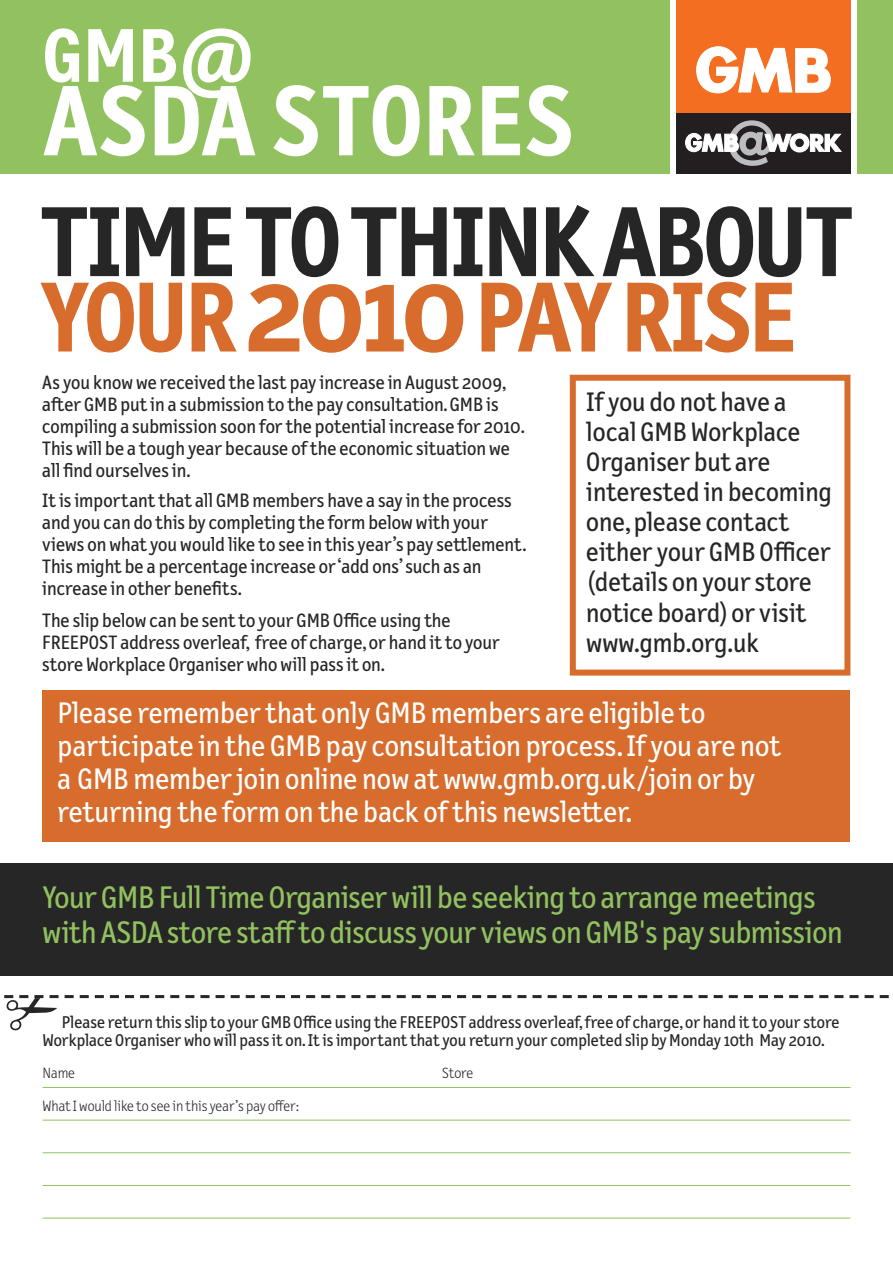
<style>
.page{position:relative;width:893px;height:1263px;background:#fff}
.page>*{position:absolute;margin:0;border:0;box-sizing:border-box;transform-origin:0 0}
.t1{font:700 100.8px "Letter Gothic Text";letter-spacing:-.005em;color:#fff}
.t2{font:700 100.2px/75.4px "Letter Gothic Text";letter-spacing:-.04em;color:#272627}
.t3{font:700 76.5px "Letter Gothic Text";color:#fff}
.t4{font:31.5px/34.5px "Letter Gothic Text";letter-spacing:-.01em;color:#91c25f}
.t5{font:30px/33px "Letter Gothic Text";color:#fff}
.t6{font:27px/30px "Letter Gothic Text";color:#272627}
.t7{font:19.5px/21.9px "Letter Gothic Text";color:#272627}
.t8{font:17.25px/18px "Letter Gothic Text";color:#272627}
.t9{font:300 15px "Letter Gothic Text";letter-spacing:-.005em;color:#272627}
.s1{color:#d76c2c}
.s2{font-size:120.6px;color:#d76c2c}
</style>
<div class="page">
<div style="left:43px;top:690px;width:807px;height:152px;background:#d76c2c"></div>
<div style="left:570px;top:375px;width:280px;height:301px;border:6px solid #d76c2c"></div>
<div style="left:0;top:0;width:893px;height:174px;background:#91c25f"></div>
<div style="left:670px;top:0;width:187px;height:174px;background:#fff"></div>
<div style="left:676px;top:0;width:174px;height:173px;background:#f36e21"></div>
<svg style="left:696px;top:47px;width:134px;height:46px"></svg>
<div style="left:676px;top:113px;width:174px;height:60px;background:#231f20"></div>
<svg style="left:685px;top:120px;width:156px;height:46px"></svg>
<div style="left:0;top:863px;width:893px;height:113px;background:#272627"></div>
<hr style="left:43px;top:1087px;width:807px;height:1px;background:#91c25f">
<hr style="left:43px;top:1120px;width:807px;height:1px;background:#91c25f">
<hr style="left:43px;top:1152px;width:807px;height:1px;background:#91c25f">
<hr style="left:43px;top:1185px;width:807px;height:1px;background:#91c25f">
<hr style="left:43px;top:1218px;width:807px;height:1px;background:#91c25f">
<svg style="left:4px;top:995px;width:885px;height:35px"></svg>
<h3 class="t3" style="left:43px;top:11px;width:214px">GMB@</h3>
<h1 class="t1" style="left:43px;top:62px;width:533px">ASDA STORES</h1>
<h2 class="t2" style="left:40px;top:204px;width:816px">TIMETOTHINKABOUT<br><span class="s1">YOUR</span><span class="s2">2010</span><span class="s1">PAYRISE</span></h2>
<p class="t7" style="left:42px;top:372px;width:484px">As you know we received the last pay increase in August 2009, after GMB putin a submission to the pay consultation.GMB is compiling a submission soon forthe potential increase for 2010.<br>This will be a tough year because ofthe economic situation we allfind ourselvesin.</p>
<p class="t7" style="left:42px;top:490px;width:486px">Itisimportantthat all GMB members have a say in the process and you can do this by completing the form below with your views on what you would like to see in this year’s pay settlement.<br>This might be a percentage increase or‘add ons’such as an increase in other benefits.</p>
<p class="t7" style="left:42px;top:609px;width:459px">The slip below can be sentto your GMB Office using the<br>FREEPOST address overleaf, free of charge,or hand itto your storeWorkplace Organiser who will passit on.</p>
<h3 class="t6" style="left:586px;top:387px;width:247px">If you do not have a local GMBWorkplace<br>Organiser but are interested in becoming one,please contact either your GMB Officer (details on yourstore notice board)or visit www.gmb.org.uk</h3>
<h3 class="t5" style="left:58px;top:696px;width:725px">Please rememberthat only GMB members are eligible to participate in the GMB pay consultation process.If you are not a GMB memberjoin online now at www.gmb.org.uk/join or by returning the form on the back ofthis newsletter.</h3>
<h3 class="t4" style="left:43px;top:880px;width:802px">Your GMB Full Time Organiserwill be seeking to arrangemeetings with ASDA store staffto discuss your views on GMB's pay submission</h3>
<p class="t8" style="left:43px;top:1013px;width:798px;text-indent:19px">Please return thisslip to your GMB Office using the FREEPOST address overleaf,free of charge,or hand itto yourstore<br>Workplace Organiser who will passit on.Itisimportantthat you return your completed slip byMonday 10th May 2010.</p>
<p class="t9" style="left:43px;top:1068px;width:34px">Name</p>
<p class="t9" style="left:442px;top:1068px;width:32px">Store</p>
<p class="t9" style="left:43px;top:1101px;width:258px">WhatI would like to see in this year’s pay offer:</p>
</div>
